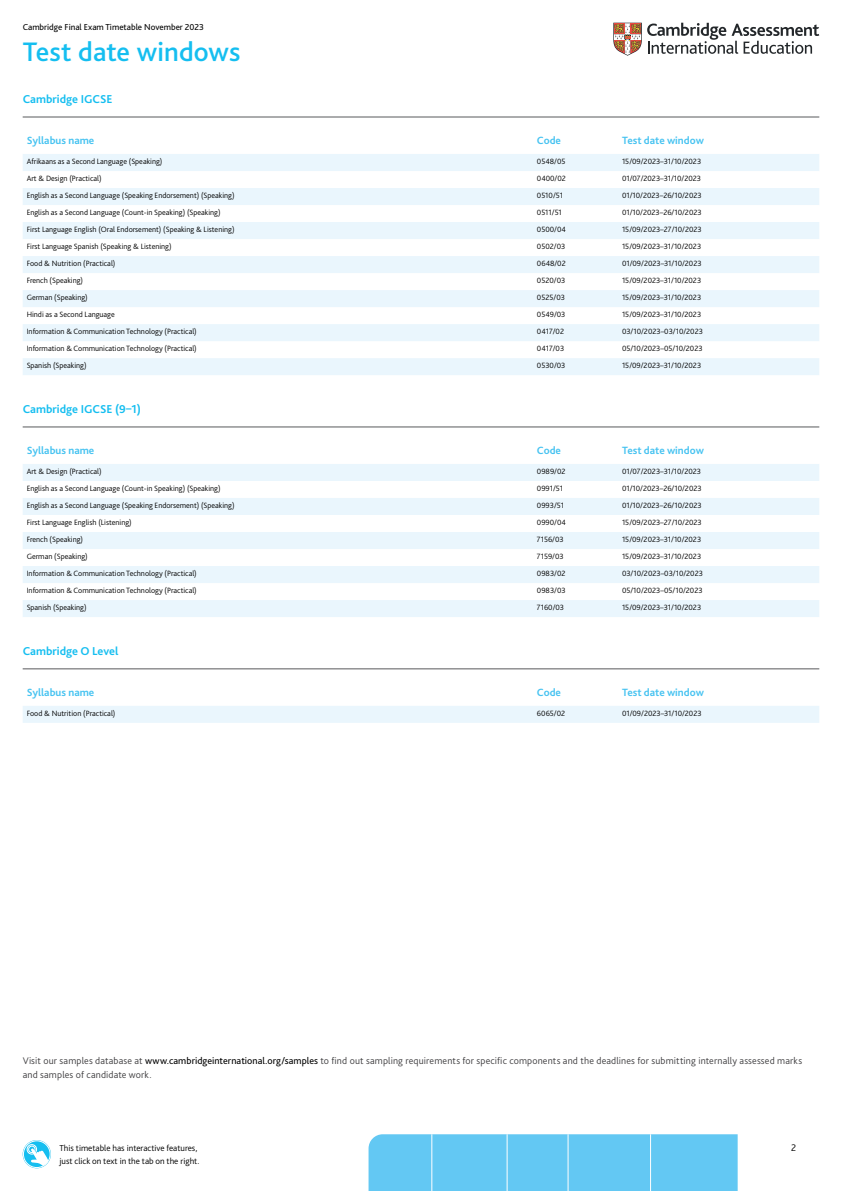
<style>
.page{position:relative;width:842px;height:1191px;background:#fff}
.page>*{position:absolute;margin:0;border:0;box-sizing:border-box;transform-origin:0 0}
.Section_header{font:500 28px "Bliss Pro";color:#15bef0}
.Test_date_qualificat{font:700 12px "Bliss Pro";color:#15bef0}
.t1{font:700 11px "Bliss Pro";color:#47c3f1}
.t2{font:300 10px/14px "Bliss Pro";letter-spacing:.015em;color:#414042}
.t3{font:300 10px "Bliss Pro";color:#000}
.t4{font:300 9px/12.5px "Bliss Pro";color:#000}
.t5{font:9px "Bliss Pro";color:#000}
.Table_body_text{font:300 8px "Bliss Pro";color:#000}
.s1{font-weight:400;color:#000}
</style>
<div class="page">
<svg style="left:613px;top:23px;width:206px;height:33px"></svg>
<svg style="left:23px;top:1140px;width:28px;height:28px"></svg>
<svg style="left:27px;top:1144px;width:22px;height:22px"></svg>
<div style="left:23px;top:1140px;width:27px;height:27px;border:1px solid #fff;border-radius:50%"></div>
<hr style="left:23px;top:117px;width:796px;height:1px;background:#58595b">
<svg style="left:23px;top:154px;width:796px;height:221px;fill:#eaf6fd"></svg>
<hr style="left:23px;top:668px;width:796px;height:1px;background:#58595b">
<div style="left:23px;top:706px;width:796px;height:17px;background:#eaf6fd"></div>
<hr style="left:23px;top:427px;width:796px;height:1px;background:#58595b">
<svg style="left:23px;top:464px;width:796px;height:153px;fill:#eaf6fd"></svg>
<div style="left:369px;top:1134px;width:369px;height:57px;background:#63c8f3"></div>
<hr style="left:567px;top:1134px;width:1px;height:57px;background:#fff">
<hr style="left:650px;top:1134px;width:1px;height:57px;background:#fff">
<hr style="left:507px;top:1134px;width:1px;height:57px;background:#fff">
<hr style="left:431px;top:1134px;width:1px;height:57px;background:#fff">
<p class="t5" style="left:23px;top:21px;width:183px">Cambridge Final Exam Timetable November 2023</p>
<p class="Section_header" style="left:23px;top:34px;width:219px">Test date windows</p>
<p class="Test_date_qualificat" style="left:23px;top:91px;width:91px">Cambridge IGCSE</p>
<p class="t1" style="left:27px;top:133px;width:69px">Syllabus name</p>
<p class="t1" style="left:537px;top:133px;width:26px">Code</p>
<p class="t1" style="left:622px;top:133px;width:83px">Test date window</p>
<p class="Table_body_text" style="left:27px;top:156px;width:137px">Afrikaans as a Second Language (Speaking)</p>
<p class="Table_body_text" style="left:537px;top:156px;width:30px">0548/05</p>
<p class="Table_body_text" style="left:622px;top:156px;width:81px">15/09/2023–31/10/2023</p>
<p class="Table_body_text" style="left:27px;top:173px;width:76px">Art &amp; Design (Practical)</p>
<p class="Table_body_text" style="left:537px;top:173px;width:30px">0400/02</p>
<p class="Table_body_text" style="left:622px;top:173px;width:81px">01/07/2023–31/10/2023</p>
<p class="Table_body_text" style="left:27px;top:190px;width:209px">English as a Second Language (Speaking Endorsement) (Speaking)</p>
<p class="Table_body_text" style="left:537px;top:190px;width:28px">0510/51</p>
<p class="Table_body_text" style="left:622px;top:190px;width:81px">01/10/2023–26/10/2023</p>
<p class="Table_body_text" style="left:27px;top:207px;width:195px">English as a Second Language (Count-in Speaking) (Speaking)</p>
<p class="Table_body_text" style="left:537px;top:207px;width:26px">0511/51</p>
<p class="Table_body_text" style="left:622px;top:207px;width:81px">01/10/2023–26/10/2023</p>
<p class="Table_body_text" style="left:27px;top:224px;width:209px">First Language English (Oral Endorsement) (Speaking &amp; Listening)</p>
<p class="Table_body_text" style="left:537px;top:224px;width:30px">0500/04</p>
<p class="Table_body_text" style="left:622px;top:224px;width:81px">15/09/2023–27/10/2023</p>
<p class="Table_body_text" style="left:27px;top:241px;width:146px">First Language Spanish (Speaking &amp; Listening)</p>
<p class="Table_body_text" style="left:537px;top:241px;width:30px">0502/03</p>
<p class="Table_body_text" style="left:622px;top:241px;width:81px">15/09/2023–31/10/2023</p>
<p class="Table_body_text" style="left:27px;top:258px;width:90px">Food &amp; Nutrition (Practical)</p>
<p class="Table_body_text" style="left:537px;top:258px;width:30px">0648/02</p>
<p class="Table_body_text" style="left:622px;top:258px;width:81px">01/09/2023–31/10/2023</p>
<p class="Table_body_text" style="left:27px;top:275px;width:58px">French (Speaking)</p>
<p class="Table_body_text" style="left:537px;top:275px;width:30px">0520/03</p>
<p class="Table_body_text" style="left:622px;top:275px;width:81px">15/09/2023–31/10/2023</p>
<p class="Table_body_text" style="left:27px;top:292px;width:63px">German (Speaking)</p>
<p class="Table_body_text" style="left:537px;top:292px;width:29px">0525/03</p>
<p class="Table_body_text" style="left:622px;top:292px;width:81px">15/09/2023–31/10/2023</p>
<p class="Table_body_text" style="left:27px;top:309px;width:90px">Hindi as a Second Language</p>
<p class="Table_body_text" style="left:537px;top:309px;width:30px">0549/03</p>
<p class="Table_body_text" style="left:622px;top:309px;width:81px">15/09/2023–31/10/2023</p>
<p class="Table_body_text" style="left:27px;top:326px;width:172px">Information &amp; Communication Technology (Practical)</p>
<p class="Table_body_text" style="left:537px;top:326px;width:29px">0417/02</p>
<p class="Table_body_text" style="left:622px;top:326px;width:82px">03/10/2023–03/10/2023</p>
<p class="Table_body_text" style="left:27px;top:343px;width:172px">Information &amp; Communication Technology (Practical)</p>
<p class="Table_body_text" style="left:537px;top:343px;width:29px">0417/03</p>
<p class="Table_body_text" style="left:622px;top:343px;width:82px">05/10/2023–05/10/2023</p>
<p class="Table_body_text" style="left:27px;top:360px;width:61px">Spanish (Speaking)</p>
<p class="Table_body_text" style="left:537px;top:360px;width:30px">0530/03</p>
<p class="Table_body_text" style="left:622px;top:360px;width:81px">15/09/2023–31/10/2023</p>
<p class="Test_date_qualificat" style="left:23px;top:401px;width:120px">Cambridge IGCSE (9–1)</p>
<p class="t1" style="left:27px;top:443px;width:69px">Syllabus name</p>
<p class="t1" style="left:537px;top:443px;width:26px">Code</p>
<p class="t1" style="left:622px;top:443px;width:83px">Test date window</p>
<p class="Table_body_text" style="left:27px;top:466px;width:76px">Art &amp; Design (Practical)</p>
<p class="Table_body_text" style="left:537px;top:466px;width:30px">0989/02</p>
<p class="Table_body_text" style="left:622px;top:466px;width:81px">01/07/2023–31/10/2023</p>
<p class="Table_body_text" style="left:27px;top:483px;width:195px">English as a Second Language (Count-in Speaking) (Speaking)</p>
<p class="Table_body_text" style="left:537px;top:483px;width:28px">0991/51</p>
<p class="Table_body_text" style="left:622px;top:483px;width:81px">01/10/2023–26/10/2023</p>
<p class="Table_body_text" style="left:27px;top:500px;width:209px">English as a Second Language (Speaking Endorsement) (Speaking)</p>
<p class="Table_body_text" style="left:537px;top:500px;width:29px">0993/51</p>
<p class="Table_body_text" style="left:622px;top:500px;width:81px">01/10/2023–26/10/2023</p>
<p class="Table_body_text" style="left:27px;top:517px;width:107px">First Language English (Listening)</p>
<p class="Table_body_text" style="left:537px;top:517px;width:30px">0990/04</p>
<p class="Table_body_text" style="left:622px;top:517px;width:81px">15/09/2023–27/10/2023</p>
<p class="Table_body_text" style="left:27px;top:534px;width:58px">French (Speaking)</p>
<p class="Table_body_text" style="left:537px;top:534px;width:28px">7156/03</p>
<p class="Table_body_text" style="left:622px;top:534px;width:81px">15/09/2023–31/10/2023</p>
<p class="Table_body_text" style="left:27px;top:551px;width:63px">German (Speaking)</p>
<p class="Table_body_text" style="left:537px;top:551px;width:28px">7159/03</p>
<p class="Table_body_text" style="left:622px;top:551px;width:81px">15/09/2023–31/10/2023</p>
<p class="Table_body_text" style="left:27px;top:568px;width:172px">Information &amp; Communication Technology (Practical)</p>
<p class="Table_body_text" style="left:537px;top:568px;width:30px">0983/02</p>
<p class="Table_body_text" style="left:622px;top:568px;width:82px">03/10/2023–03/10/2023</p>
<p class="Table_body_text" style="left:27px;top:585px;width:172px">Information &amp; Communication Technology (Practical)</p>
<p class="Table_body_text" style="left:537px;top:585px;width:30px">0983/03</p>
<p class="Table_body_text" style="left:622px;top:585px;width:82px">05/10/2023–05/10/2023</p>
<p class="Table_body_text" style="left:27px;top:602px;width:61px">Spanish (Speaking)</p>
<p class="Table_body_text" style="left:537px;top:602px;width:29px">7160/03</p>
<p class="Table_body_text" style="left:622px;top:602px;width:81px">15/09/2023–31/10/2023</p>
<p class="Test_date_qualificat" style="left:23px;top:643px;width:97px">Cambridge O Level</p>
<p class="t1" style="left:27px;top:685px;width:69px">Syllabus name</p>
<p class="t1" style="left:537px;top:685px;width:26px">Code</p>
<p class="t1" style="left:622px;top:685px;width:83px">Test date window</p>
<p class="Table_body_text" style="left:27px;top:708px;width:90px">Food &amp; Nutrition (Practical)</p>
<p class="Table_body_text" style="left:537px;top:708px;width:30px">6065/02</p>
<p class="Table_body_text" style="left:622px;top:708px;width:81px">01/09/2023–31/10/2023</p>
<p class="t2" style="left:23px;top:1053px;width:781px">Visit our samples database at <span class="s1">www.cambridgeinternational.org/samples</span> to find out sampling requirements for specific components and the deadlines for submitting internally assessed marks and samples of candidate work.</p>
<p class="t4" style="left:60px;top:1142px;width:141px">This timetable has interactive features, just click on text in the tab on the right.</p>
<p class="t3" style="left:791px;top:1141px;width:7px">2</p>
</div>
